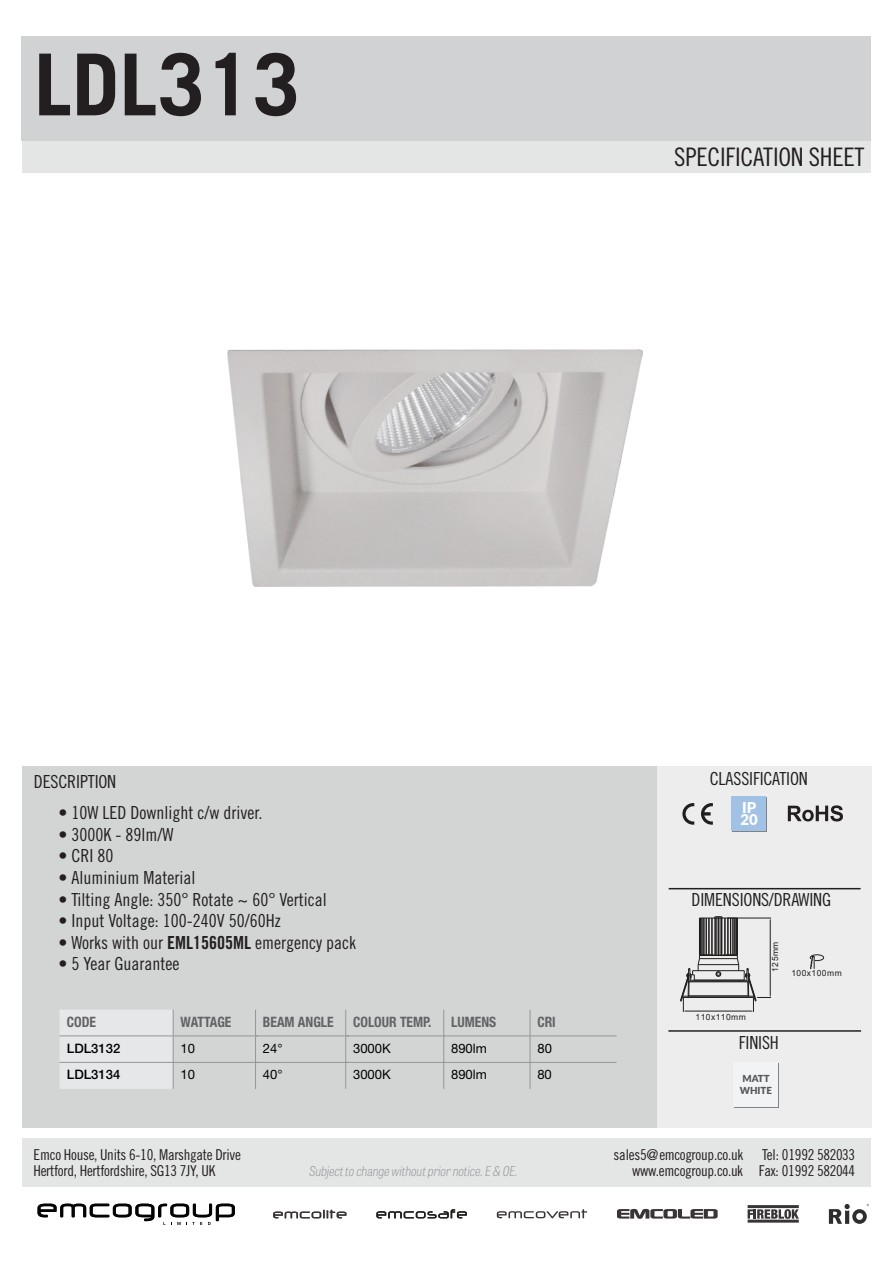
<style>
.page{position:relative;width:893px;height:1263px;background:#fff}
.page>*{position:absolute;margin:0;border:0;box-sizing:border-box;transform-origin:0 0}
.t1{font:700 85.5px "Trade Gothic LT Std";color:#231f20}
.t2{font:25.5px "Trade Gothic LT Std Cn 18";letter-spacing:-.01em;color:#231f20}
.t3{font:18px "Trade Gothic LT Std Cn 18";color:#231f20}
.t4{font:15px/16.5px "Trade Gothic LT Std Cn 18";letter-spacing:-.02em;color:#231f20}
.t5{font:900 14.85px/12.5px "Lato";color:#fff}
.t6{font:700 condensed 14.4px "Helvetica Neue LT Std";color:#636366;scale:.95 1}
.t7{font:italic 100 13.5px "Tablet Gothic Condensed";color:#939598}
.t8{font:13.05px "Helvetica Neue LT Std";color:#000}
.t9{font:500 13.05px "Helvetica Neue LT Std";color:#000}
.t10{font:900 9.6px/11.6px "Lato";color:#57585a}
.t11{font:8.55px "Arial";letter-spacing:.055em;color:#211e1e}
.s1{font-family:"Trade Gothic LT Std Bd Cn 20"}
</style>
<div class="page">
<div style="left:22px;top:767px;width:636px;height:361px;background:#d3d5d5"></div>
<div style="left:657px;top:767px;width:215px;height:361px;background:#ecedec"></div>
<div style="left:22px;top:141px;width:849px;height:32px;background:#e4e5e5"></div>
<div style="left:21px;top:36px;width:850px;height:105px;background:#d1d2d4"></div>
<hr style="left:669px;top:888px;width:192px;height:1px;background:#231f20">
<hr style="left:668px;top:1030px;width:193px;height:2px;background:#231f20">
<div style="left:22px;top:1138px;width:849px;height:49px;background:#e4e5e5"></div>
<svg style="left:273px;top:1210px;width:73px;height:8px"></svg>
<svg style="left:376px;top:1209px;width:91px;height:9px"></svg>
<svg style="left:38px;top:1204px;width:197px;height:21px"></svg>
<svg style="left:617px;top:1209px;width:101px;height:10px"></svg>
<svg style="left:497px;top:1209px;width:90px;height:9px"></svg>
<svg style="left:748px;top:1209px;width:51px;height:10px"></svg>
<hr style="left:748px;top:1205px;width:51px;height:3px;background:#231f20">
<hr style="left:748px;top:1219px;width:51px;height:3px;background:#231f20">
<svg style="left:829px;top:1204px;width:40px;height:20px"></svg>
<svg style="left:682px;top:803px;width:12px;height:22px"></svg>
<svg style="left:701px;top:803px;width:12px;height:22px"></svg>
<svg style="left:788px;top:805px;width:55px;height:16px"></svg>
<div style="left:733px;top:797px;width:34px;height:34px;background:#808285"></div>
<div style="left:732px;top:796px;width:34px;height:35px;background:#a1c1e5"></div>
<svg style="left:778px;top:1063px;width:1px;height:44px"></svg>
<div style="left:734px;top:1062px;width:44px;height:44px;background:#f2f3f4"></div>
<svg style="left:809px;top:954px;width:15px;height:15px"></svg>
<hr style="left:699px;top:918px;width:1px;height:37px;background:#211e1e">
<hr style="left:700px;top:918px;width:1px;height:37px;background:#211e1e">
<hr style="left:701px;top:918px;width:1px;height:37px;background:#211e1e">
<hr style="left:702px;top:918px;width:1px;height:37px;background:#211e1e">
<hr style="left:703px;top:918px;width:1px;height:37px;background:#211e1e">
<hr style="left:704px;top:918px;width:1px;height:37px;background:#211e1e">
<hr style="left:706px;top:918px;width:1px;height:37px;background:#211e1e">
<hr style="left:708px;top:918px;width:1px;height:37px;background:#211e1e">
<hr style="left:709px;top:918px;width:1px;height:37px;background:#211e1e">
<hr style="left:711px;top:918px;width:1px;height:37px;background:#211e1e">
<hr style="left:712px;top:918px;width:1px;height:37px;background:#211e1e">
<hr style="left:714px;top:918px;width:1px;height:37px;background:#211e1e">
<hr style="left:715px;top:918px;width:1px;height:37px;background:#211e1e">
<hr style="left:716px;top:918px;width:1px;height:37px;background:#211e1e">
<hr style="left:718px;top:918px;width:1px;height:37px;background:#211e1e">
<hr style="left:720px;top:918px;width:1px;height:37px;background:#211e1e">
<hr style="left:721px;top:918px;width:1px;height:37px;background:#211e1e">
<hr style="left:724px;top:918px;width:1px;height:37px;background:#211e1e">
<hr style="left:725px;top:918px;width:1px;height:37px;background:#211e1e">
<hr style="left:699px;top:917px;width:38px;height:1px;background:#211e1e">
<hr style="left:727px;top:918px;width:1px;height:37px;background:#211e1e">
<hr style="left:728px;top:918px;width:1px;height:37px;background:#211e1e">
<hr style="left:730px;top:918px;width:1px;height:37px;background:#211e1e">
<hr style="left:732px;top:918px;width:1px;height:37px;background:#211e1e">
<hr style="left:733px;top:918px;width:1px;height:37px;background:#211e1e">
<hr style="left:734px;top:918px;width:1px;height:37px;background:#211e1e">
<hr style="left:736px;top:918px;width:1px;height:37px;background:#211e1e">
<hr style="left:737px;top:918px;width:1px;height:37px;background:#211e1e">
<svg style="left:713px;top:916px;width:10px;height:3px"></svg>
<hr style="left:727px;top:917px;width:44px;height:1px;background:#211e1e">
<hr style="left:770px;top:920px;width:1px;height:76px;background:#211e1e">
<svg style="left:680px;top:954px;width:91px;height:58px"></svg>
<img style="left:227px;top:349px;width:415px;height:238px">
<div style="left:60px;top:1010px;width:114px;height:79px;background:#e6e7e9"></div>
<svg style="left:255px;top:1010px;width:1px;height:25px"></svg>
<svg style="left:345px;top:1010px;width:1px;height:25px"></svg>
<svg style="left:443px;top:1010px;width:1px;height:25px"></svg>
<svg style="left:530px;top:1010px;width:1px;height:25px"></svg>
<hr style="left:59px;top:1035px;width:114px;height:1px;background:#939598">
<hr style="left:173px;top:1035px;width:85px;height:1px;background:#939598">
<hr style="left:173px;top:1036px;width:1px;height:53px;background:#939598">
<hr style="left:256px;top:1035px;width:93px;height:1px;background:#939598">
<hr style="left:255px;top:1036px;width:1px;height:53px;background:#939598">
<hr style="left:346px;top:1035px;width:99px;height:1px;background:#939598">
<hr style="left:345px;top:1036px;width:1px;height:53px;background:#939598">
<hr style="left:444px;top:1035px;width:87px;height:1px;background:#939598">
<hr style="left:443px;top:1036px;width:1px;height:53px;background:#939598">
<hr style="left:530px;top:1035px;width:87px;height:1px;background:#939598">
<hr style="left:530px;top:1036px;width:1px;height:53px;background:#939598">
<hr style="left:59px;top:1062px;width:114px;height:1px;background:#939598">
<hr style="left:173px;top:1062px;width:85px;height:1px;background:#939598">
<hr style="left:256px;top:1062px;width:93px;height:1px;background:#939598">
<hr style="left:346px;top:1062px;width:99px;height:1px;background:#939598">
<hr style="left:444px;top:1062px;width:87px;height:1px;background:#939598">
<hr style="left:530px;top:1062px;width:87px;height:1px;background:#939598">
<h1 class="t1" style="left:34px;top:32px;width:268px">LDL313</h1>
<h2 class="t2" style="left:674px;top:142px;width:192px">SPECIFICATION SHEET</h2>
<p class="t3" style="left:34px;top:771px;width:84px">DESCRIPTION</p>
<p class="t3" style="left:59px;top:802px;width:205px">• 10W LED Downlight c/w driver.</p>
<p class="t3" style="left:59px;top:824px;width:116px">• 3000K - 89lm/W</p>
<p class="t3" style="left:59px;top:845px;width:56px">• CRI 80</p>
<p class="t3" style="left:59px;top:867px;width:138px">• Aluminium Material</p>
<p class="t3" style="left:59px;top:888px;width:270px">• Tilting Angle: 350° Rotate ~ 60° Vertical</p>
<p class="t3" style="left:59px;top:910px;width:224px">• Input Voltage: 100-240V 50/60Hz</p>
<p class="t3" style="left:59px;top:932px;width:299px">• Works with our <span class="s1">EML15605ML</span> emergency pack</p>
<p class="t3" style="left:59px;top:953px;width:122px">• 5 Year Guarantee</p>
<p class="t6" style="left:67px;top:1013px;width:32px">CODE</p>
<p class="t6" style="left:181px;top:1013px;width:55px">WATTAGE</p>
<p class="t6" style="left:263px;top:1013px;width:76px">BEAM ANGLE</p>
<p class="t6" style="left:353px;top:1013px;width:84px">COLOUR TEMP.</p>
<p class="t6" style="left:451px;top:1013px;width:49px">LUMENS</p>
<p class="t6" style="left:537px;top:1013px;width:21px">CRI</p>
<p class="t9" style="left:67px;top:1040px;width:55px">LDL3132</p>
<p class="t8" style="left:181px;top:1040px;width:16px">10</p>
<p class="t8" style="left:263px;top:1040px;width:21px">24°</p>
<p class="t8" style="left:353px;top:1040px;width:39px">3000K</p>
<p class="t8" style="left:451px;top:1040px;width:37px">890lm</p>
<p class="t8" style="left:537px;top:1040px;width:16px">80</p>
<p class="t9" style="left:67px;top:1067px;width:55px">LDL3134</p>
<p class="t8" style="left:181px;top:1067px;width:16px">10</p>
<p class="t8" style="left:263px;top:1067px;width:21px">40°</p>
<p class="t8" style="left:353px;top:1067px;width:39px">3000K</p>
<p class="t8" style="left:451px;top:1067px;width:37px">890lm</p>
<p class="t8" style="left:537px;top:1067px;width:16px">80</p>
<p class="t3" style="left:710px;top:768px;width:100px">CLASSIFICATION</p>
<p class="t5" style="left:740px;top:801px;width:19px">IP<br>20</p>
<p class="t3" style="left:692px;top:889px;width:141px">DIMENSIONS/DRAWING</p>
<p class="t11" style="left:769px;top:972px;width:32px;rotate:-90deg">125mm</p>
<p class="t11" style="left:791px;top:967px;width:52px">100x100mm</p>
<p class="t11" style="left:695px;top:1011px;width:52px">110x110mm</p>
<p class="t3" style="left:739px;top:1032px;width:42px">FINISH</p>
<p class="t10" style="left:740px;top:1072px;width:34px">MATT<br>WHITE</p>
<p class="t4" style="left:34px;top:1146px;width:209px">Emco House, Units 6-10, Marshgate Drive<br>Hertford, Hertfordshire, SG13 7JY, UK</p>
<p class="t4" style="left:614px;top:1146px;width:131px;text-align:right">sales5@emcogroup.co.uk www.emcogroup.co.uk</p>
<p class="t4" style="left:762px;top:1146px;width:94px">Tel: 01992 582033</p>
<p class="t7" style="left:309px;top:1162px;width:210px">Subject to change without prior notice. E &amp; OE.</p>
<p class="t4" style="left:759px;top:1162px;width:98px">Fax: 01992 582044</p>
</div>
